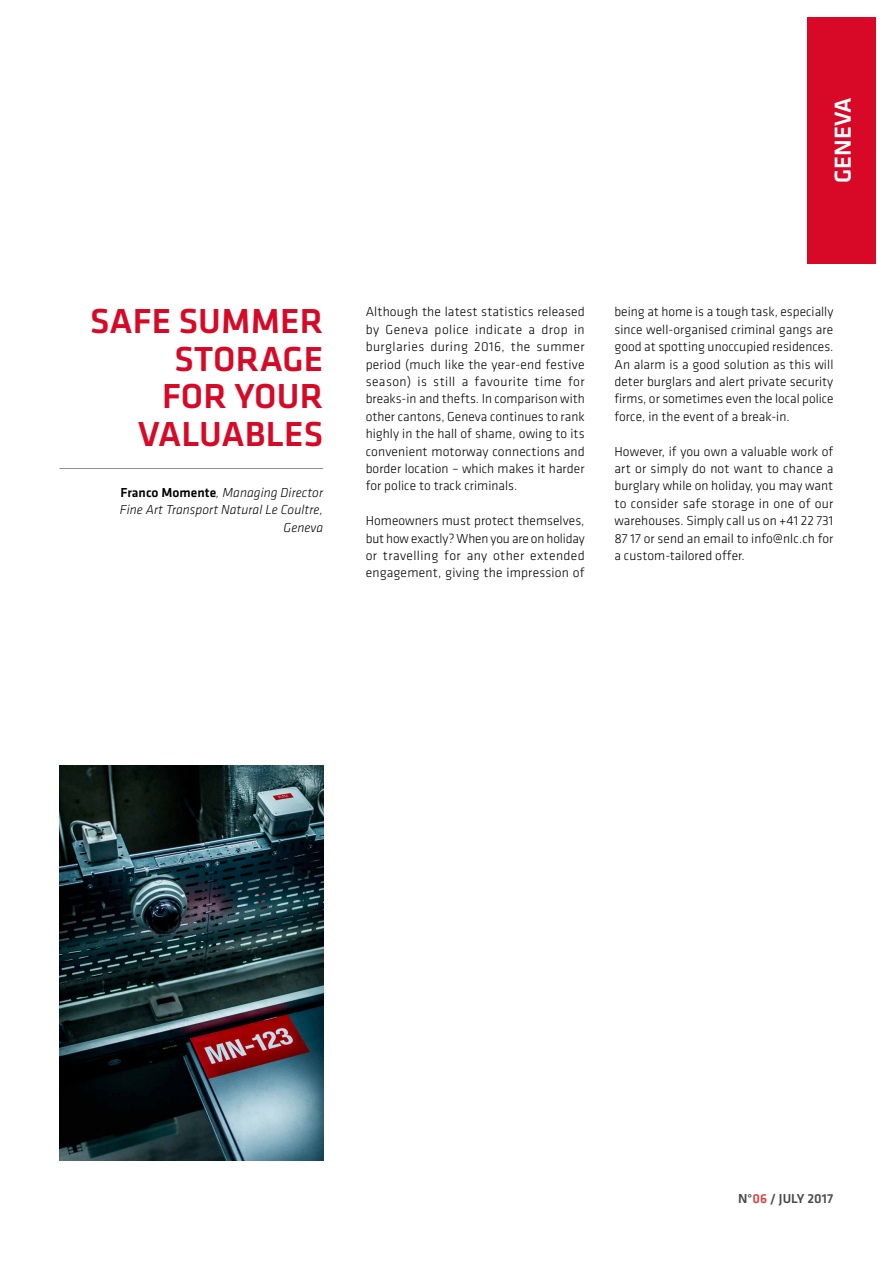
<style>
.page{position:relative;width:893px;height:1263px;background:#fff}
.page>*{position:absolute;margin:0;border:0;box-sizing:border-box;transform-origin:0 0}
.t1{font:500 36px/37.5px "Klavika";letter-spacing:.005em;color:#d70926;text-align:right}
.t2{font:500 24px "Klavika";color:#fff}
.t3{font:300 13.5px/17.4px "Klavika";letter-spacing:.005em;color:#000;text-align:justify}
.t4{font:italic 300 13.5px/17.4px "Klavika";letter-spacing:.005em;color:#000;text-align:right}
.t5{font:500 13.5px "Klavika";letter-spacing:.005em;color:#4a4a49}
.s1{font-weight:500;font-style:normal}
.s2{color:#dd403c}
</style>
<div class="page">
<div style="left:808px;top:17px;width:68px;height:247px;background:#d70926"></div>
<hr style="left:60px;top:468px;width:263px;height:1px;background:#8e8f8f">
<img style="left:60px;top:766px;width:263px;height:395px">
<h2 class="t2" style="left:827px;top:183px;width:87px;rotate:-90deg">GENEVA</h2>
<h1 class="t1" style="left:90px;top:302px;width:235px">SAFE SUMMER<br>STORAGE<br>FOR YOUR<br>VALUABLES</h1>
<p class="t3" style="left:366px;top:303px;width:221px">Although the latest statistics released by Geneva police indicate a drop in burglaries during 2016, the summer period (much like the year-end festive season) is still a favourite time for breaks-in and thefts. In comparison with other cantons, Geneva continues to rank highly in the hall of shame, owing to its convenient motorway connections and border location – which makes it harder for police to track criminals.</p>
<p class="t3" style="left:366px;top:512px;width:221px">Homeowners must protect themselves, but how exactly? When you are on holiday or travelling for any other extended engagement, giving the impression of</p>
<p class="t4" style="left:120px;top:484px;width:205px"><span class="s1">Franco Momente</span>, Managing Director<br>Fine Art Transport Natural Le Coultre,<br>Geneva</p>
<p class="t3" style="left:614px;top:303px;width:221px">being at home is a tough task, especially since well-organised criminal gangs are good at spotting unoccupied residences.<br>An alarm is a good solution as this will deter burglars and alert private security firms, or sometimes even the local police force, in the event of a break-in.</p>
<p class="t3" style="left:614px;top:442px;width:221px">However, if you own a valuable work of art or simply do not want to chance a burglary while on holiday, you may want to consider safe storage in one of our warehouses. Simply call us on +41 22 731<br>87 17 or send an email to info@nlc.ch for a custom-tailored offer.</p>
<p class="t5" style="left:738px;top:1190px;width:97px">N°<span class="s2">06</span> / JULY 2017</p>
</div>
